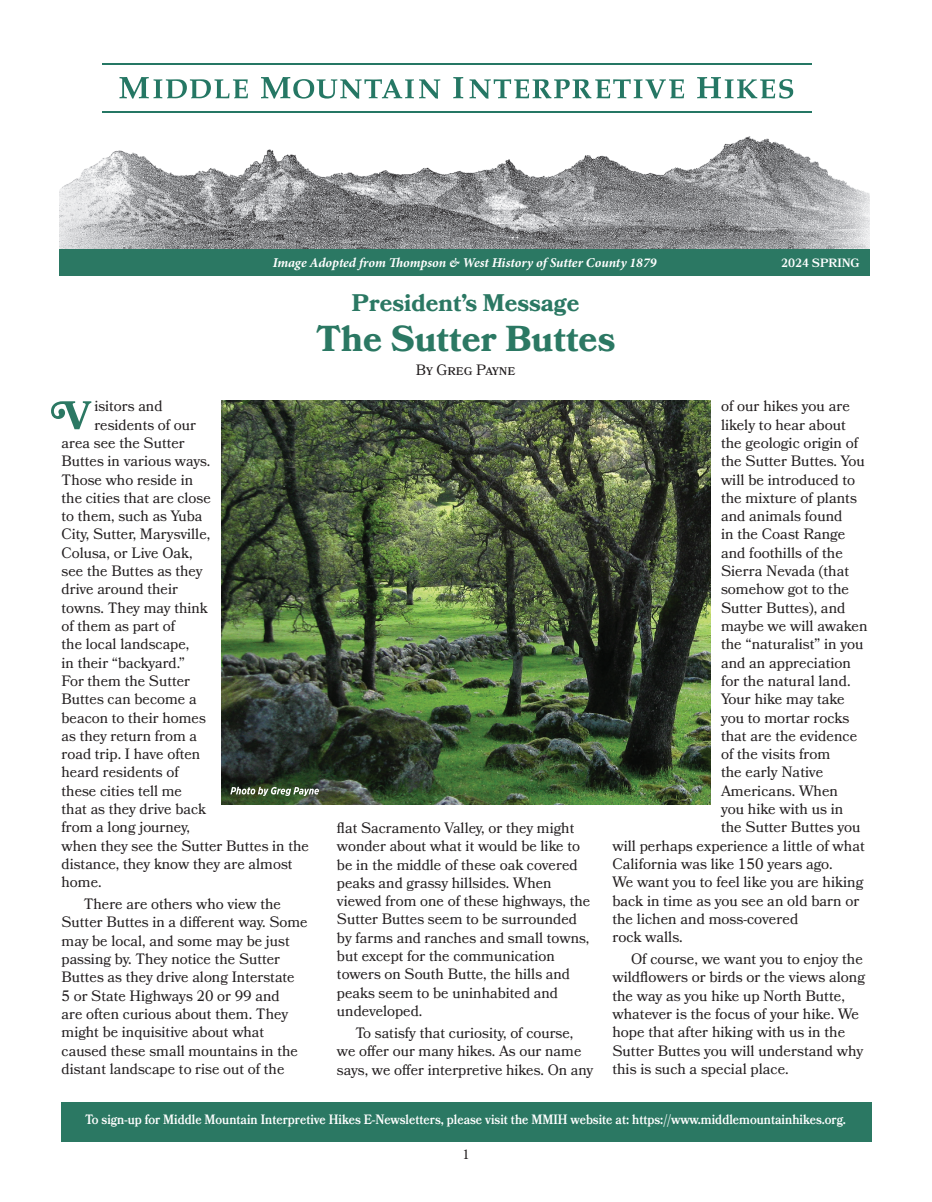
<style>
.page{position:relative;width:932px;height:1202px;background:#fff}
.page>*{position:absolute;margin:0;border:0;box-sizing:border-box;transform-origin:0 0}
.t1{font:700 36px "Bookmania";color:#2b7863}
.t2{font:700 24px "Bookmania";color:#2b7863}
.t3{font:15px/18.3px "Bookmania";color:#231f20}
.t4{font:15px "Minion Pro";color:#231f20}
.t5{font:600 13.5px "Bookmania";color:#fff;scale:.9 1}
.t6{font:italic 700 13.5px "Minion Pro";letter-spacing:-.005em;color:#fff}
.t7{font:600 12px "Bookmania";color:#fff}
</style>
<div class="page">
<img style="left:64px;top:63px;width:787px;height:186px">
<img style="left:59px;top:186px;width:5px;height:63px">
<img style="left:851px;top:187px;width:18px;height:62px">
<svg style="left:119px;top:77px;width:129px;height:22px"></svg>
<svg style="left:261px;top:77px;width:179px;height:22px"></svg>
<svg style="left:453px;top:77px;width:10px;height:21px"></svg>
<svg style="left:469px;top:79px;width:215px;height:20px"></svg>
<svg style="left:697px;top:77px;width:96px;height:22px"></svg>
<hr style="left:102px;top:63px;width:709px;height:2px;background:#257764">
<hr style="left:102px;top:111px;width:709px;height:2px;background:#257764">
<div style="left:59px;top:249px;width:810px;height:26px;background:#2b7863"></div>
<div style="left:61px;top:1102px;width:810px;height:40px;background:#2b7863"></div>
<img style="left:222px;top:400px;width:488px;height:404px">
<svg style="left:230px;top:787px;width:89px;height:9px"></svg>
<svg style="left:51px;top:401px;width:40px;height:28px"></svg>
<p class="t6" style="left:273px;top:253px;width:385px">Image Adopted from Thompson &amp; West History of Sutter County 1879</p>
<p class="t7" style="left:781px;top:255px;width:80px">2024 SPRING</p>
<h2 class="t2" style="left:352px;top:288px;width:229px">President’s Message</h2>
<h1 class="t1" style="left:316px;top:318px;width:300px">The Sutter Buttes</h1>
<p class="t3" style="left:416px;top:361px;width:101px">By Greg Payne</p>
<p class="t3" style="left:94px;top:397px;width:70px">isitors and</p>
<p class="t3" style="left:94px;top:415px;width:103px">residents of our</p>
<p class="t3" style="left:62px;top:433px;width:125px">area see the Sutter</p>
<p class="t3" style="left:62px;top:452px;width:150px">Buttes in various ways.</p>
<p class="t3" style="left:62px;top:470px;width:133px">Those who reside in</p>
<p class="t3" style="left:62px;top:488px;width:151px">the cities that are close</p>
<p class="t3" style="left:62px;top:507px;width:142px">to them, such as Yuba</p>
<p class="t3" style="left:62px;top:525px;width:150px">City, Sutter, Marysville,</p>
<p class="t3" style="left:62px;top:543px;width:132px">Colusa, or Live Oak,</p>
<p class="t3" style="left:62px;top:562px;width:143px">see the Buttes as they</p>
<p class="t3" style="left:62px;top:580px;width:118px">drive around their</p>
<p class="t3" style="left:62px;top:598px;width:148px">towns. They may think</p>
<p class="t3" style="left:62px;top:616px;width:115px">of them as part of</p>
<p class="t3" style="left:62px;top:635px;width:129px">the local landscape,</p>
<p class="t3" style="left:62px;top:653px;width:125px">in their “backyard.”</p>
<p class="t3" style="left:62px;top:671px;width:130px">For them the Sutter</p>
<p class="t3" style="left:62px;top:690px;width:137px">Buttes can become a</p>
<p class="t3" style="left:62px;top:708px;width:146px">beacon to their homes</p>
<p class="t3" style="left:62px;top:726px;width:137px">as they return from a</p>
<p class="t3" style="left:62px;top:745px;width:140px">road trip. I have often</p>
<p class="t3" style="left:62px;top:763px;width:119px">heard residents of</p>
<p class="t3" style="left:62px;top:781px;width:122px">these cities tell me</p>
<p class="t3" style="left:62px;top:799px;width:146px">that as they drive back</p>
<p class="t3" style="left:62px;top:818px;width:130px">from a long journey,</p>
<p class="t3" style="left:62px;top:836px;width:249px">when they see the Sutter Buttes in the</p>
<p class="t3" style="left:62px;top:854px;width:232px">distance, they know they are almost</p>
<p class="t3" style="left:62px;top:873px;width:42px">home.</p>
<p class="t3" style="left:62px;top:895px;width:248px;text-indent:22px">There are others who view the Sutter Buttes in a different way. Some may be local, and some may be just passing by. They notice the Sutter Buttes as they drive along Interstate<br>5 or State Highways 20 or 99 and<br>are often curious about them. They might be inquisitive about what caused these small mountains in the distant landscape to rise out of the</p>
<p class="t3" style="left:337px;top:818px;width:255px">flat Sacramento Valley, or they might wonder about what it would be like to be in the middle of these oak covered peaks and grassy hillsides. When viewed from one of these highways, the Sutter Buttes seem to be surrounded by farms and ranches and small towns, but except for the communication towers on South Butte, the hills and peaks seem to be uninhabited and undeveloped.</p>
<p class="t3" style="left:337px;top:1023px;width:258px;text-indent:18px">To satisfy that curiosity, of course, we offer our many hikes. As our name says, we offer interpretive hikes. On any</p>
<p class="t3" style="left:721px;top:397px;width:130px">of our hikes you are</p>
<p class="t3" style="left:721px;top:415px;width:126px">likely to hear about</p>
<p class="t3" style="left:721px;top:433px;width:139px">the geologic origin of</p>
<p class="t3" style="left:721px;top:452px;width:145px">the Sutter Buttes. You</p>
<p class="t3" style="left:721px;top:470px;width:136px">will be introduced to</p>
<p class="t3" style="left:721px;top:488px;width:137px">the mixture of plants</p>
<p class="t3" style="left:721px;top:507px;width:123px">and animals found</p>
<p class="t3" style="left:721px;top:525px;width:126px">in the Coast Range</p>
<p class="t3" style="left:721px;top:543px;width:123px">and foothills of the</p>
<p class="t3" style="left:721px;top:562px;width:130px">Sierra Nevada (that</p>
<p class="t3" style="left:721px;top:580px;width:130px">somehow got to the</p>
<p class="t3" style="left:721px;top:598px;width:126px">Sutter Buttes), and</p>
<p class="t3" style="left:721px;top:616px;width:148px">maybe we will awaken</p>
<p class="t3" style="left:721px;top:635px;width:144px">the “naturalist” in you</p>
<p class="t3" style="left:721px;top:653px;width:132px">and an appreciation</p>
<p class="t3" style="left:721px;top:671px;width:131px">for the natural land.</p>
<p class="t3" style="left:721px;top:690px;width:125px">Your hike may take</p>
<p class="t3" style="left:721px;top:708px;width:130px">you to mortar rocks</p>
<p class="t3" style="left:721px;top:726px;width:138px">that are the evidence</p>
<p class="t3" style="left:721px;top:745px;width:111px">of the visits from</p>
<p class="t3" style="left:721px;top:763px;width:104px">the early Native</p>
<p class="t3" style="left:721px;top:781px;width:119px">Americans. When</p>
<p class="t3" style="left:721px;top:799px;width:124px">you hike with us in</p>
<p class="t3" style="left:721px;top:818px;width:141px">the Sutter Buttes you</p>
<p class="t3" style="left:612px;top:836px;width:254px">will perhaps experience a little of what</p>
<p class="t3" style="left:612px;top:854px;width:222px">California was like 150 years ago.</p>
<p class="t3" style="left:612px;top:873px;width:253px">We want you to feel like you are hiking</p>
<p class="t3" style="left:612px;top:891px;width:248px">back in time as you see an old barn or</p>
<p class="t3" style="left:612px;top:909px;width:187px">the lichen and moss-covered</p>
<p class="t3" style="left:612px;top:928px;width:72px">rock walls.</p>
<p class="t3" style="left:612px;top:949px;width:254px;text-indent:19px">Of course, we want you to enjoy the wildflowers or birds or the views along the way as you hike up North Butte, whatever is the focus of your hike. We hope that after hiking with us in the Sutter Buttes you will understand why this is such a special place.</p>
<p class="t5" style="left:85px;top:1111px;width:846px">To sign-up for Middle Mountain Interpretive Hikes E-Newsletters, please visit the MMIH website at: https://www.middlemountainhikes.org.</p>
<p class="t4" style="left:462px;top:1143px;width:9px">1</p>
</div>
